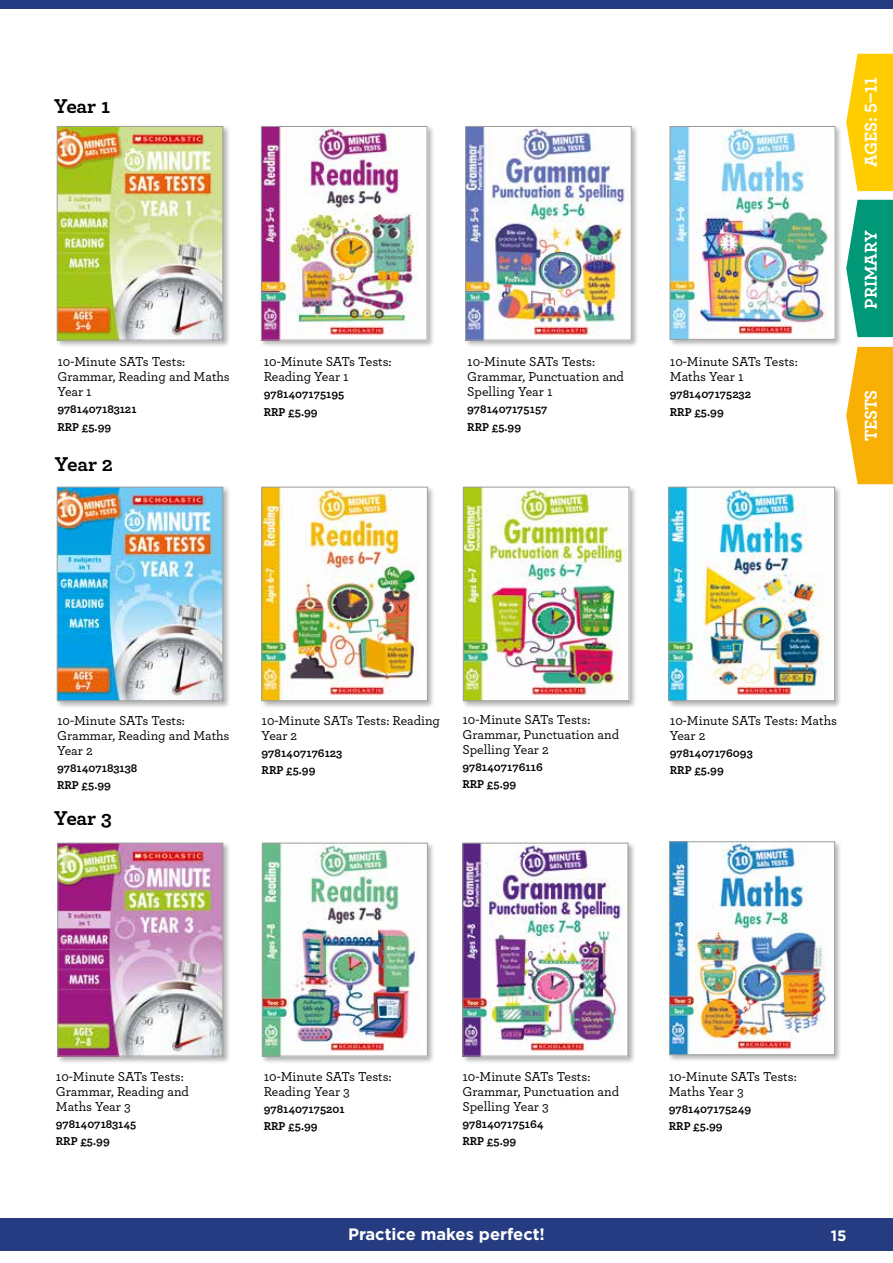
<style>
.page{position:relative;width:893px;height:1263px;background:#fff}
.page>*{position:absolute;margin:0;border:0;box-sizing:border-box;transform-origin:0 0}
.t1{font:700 21px "Archer";letter-spacing:-.01em;color:#000}
.t2{font:700 18px "Archer";letter-spacing:-.005em;color:#fff}
.t3{font:700 16.5px "Gotham";color:#fff}
.t4{font:700 15px "Gotham";color:#fff}
.t5{font:500 13.5px/15px "Archer";color:#000}
.t6{font:700 12px/17.1px "Archer";color:#000}
</style>
<div class="page">
<div style="left:0;top:1218px;width:893px;height:33px;background:#253c82"></div>
<div style="left:0;top:0;width:893px;height:9px;background:#253c82"></div>
<div style="left:260px;top:485px;width:175px;height:223px;background:#000;opacity:.3"></div>
<img style="left:264px;top:489px;width:162px;height:210px">
<div style="left:262px;top:487px;width:166px;height:214px;border:1px solid #9d9d9c"></div>
<div style="left:55px;top:485px;width:176px;height:223px;background:#000;opacity:.3"></div>
<img style="left:59px;top:489px;width:162px;height:210px">
<div style="left:57px;top:487px;width:166px;height:214px;border:1px solid #9d9d9c"></div>
<div style="left:461px;top:485px;width:176px;height:223px;background:#000;opacity:.3"></div>
<img style="left:465px;top:489px;width:162px;height:210px">
<div style="left:463px;top:487px;width:166px;height:214px;border:1px solid #9d9d9c"></div>
<div style="left:667px;top:485px;width:176px;height:223px;background:#000;opacity:.3"></div>
<img style="left:671px;top:489px;width:162px;height:210px">
<div style="left:669px;top:487px;width:166px;height:214px;border:1px solid #9d9d9c"></div>
<div style="left:260px;top:841px;width:175px;height:223px;background:#000;opacity:.3"></div>
<img style="left:264px;top:845px;width:162px;height:209px">
<div style="left:262px;top:843px;width:166px;height:213px;border:1px solid #9d9d9c"></div>
<div style="left:56px;top:841px;width:175px;height:223px;background:#000;opacity:.3"></div>
<img style="left:60px;top:845px;width:161px;height:209px">
<div style="left:58px;top:843px;width:165px;height:213px;border:1px solid #9d9d9c"></div>
<div style="left:461px;top:841px;width:175px;height:223px;background:#000;opacity:.3"></div>
<img style="left:465px;top:845px;width:161px;height:209px">
<div style="left:463px;top:843px;width:165px;height:213px;border:1px solid #9d9d9c"></div>
<div style="left:668px;top:840px;width:174px;height:222px;background:#000;opacity:.3"></div>
<img style="left:671px;top:843px;width:162px;height:210px">
<div style="left:669px;top:841px;width:166px;height:214px;border:1px solid #9d9d9c"></div>
<div style="left:260px;top:125px;width:175px;height:223px;background:#000;opacity:.3"></div>
<img style="left:263px;top:128px;width:162px;height:210px">
<div style="left:261px;top:126px;width:166px;height:214px;border:1px solid #9d9d9c"></div>
<div style="left:55px;top:125px;width:176px;height:223px;background:#000;opacity:.3"></div>
<img style="left:59px;top:128px;width:162px;height:210px">
<div style="left:57px;top:126px;width:166px;height:214px;border:1px solid #9d9d9c"></div>
<div style="left:464px;top:125px;width:175px;height:223px;background:#000;opacity:.3"></div>
<img style="left:467px;top:128px;width:162px;height:210px">
<div style="left:465px;top:126px;width:166px;height:214px;border:1px solid #9d9d9c"></div>
<div style="left:668px;top:125px;width:175px;height:222px;background:#000;opacity:.3"></div>
<img style="left:672px;top:128px;width:161px;height:210px">
<div style="left:670px;top:126px;width:165px;height:214px;border:1px solid #9d9d9c"></div>
<svg style="left:846px;top:200px;width:47px;height:137px;background:#1fa488"></svg>
<svg style="left:846px;top:347px;width:47px;height:137px;background:#f9b923"></svg>
<svg style="left:846px;top:54px;width:47px;height:137px;background:#ffd21f"></svg>
<h1 class="t1" style="left:54px;top:89px;width:57px">Year 1</h1>
<p class="t5" style="left:57px;top:354px;width:174px">10-Minute SATs Tests:<br>Grammar, Reading and Maths<br>Year 1</p>
<p class="t6" style="left:57px;top:400px;width:81px">9781407183121<br>RRP £5.99</p>
<h1 class="t1" style="left:55px;top:447px;width:59px">Year 2</h1>
<p class="t5" style="left:264px;top:354px;width:129px">10-Minute SATs Tests:<br>Reading Year 1</p>
<p class="t6" style="left:264px;top:385px;width:82px">9781407175195<br>RRP £5.99</p>
<p class="t5" style="left:467px;top:354px;width:158px">10-Minute SATs Tests:<br>Grammar, Punctuation and<br>Spelling Year 1</p>
<p class="t6" style="left:467px;top:400px;width:82px">9781407175157<br>RRP £5.99</p>
<p class="t5" style="left:670px;top:354px;width:129px">10-Minute SATs Tests:<br>Maths Year 1</p>
<p class="t6" style="left:670px;top:385px;width:83px">9781407175232<br>RRP £5.99</p>
<h2 class="t2" style="left:857px;top:167px;width:91px;rotate:-90deg">AGES: 5–11</h2>
<h2 class="t2" style="left:857px;top:309px;width:80px;rotate:-90deg">PRIMARY</h2>
<h2 class="t2" style="left:857px;top:441px;width:53px;rotate:-90deg">TESTS</h2>
<p class="t5" style="left:57px;top:712px;width:174px">10-Minute SATs Tests:<br>Grammar, Reading and Maths<br>Year 2</p>
<p class="t6" style="left:57px;top:759px;width:82px">9781407183138<br>RRP £5.99</p>
<h1 class="t1" style="left:54px;top:801px;width:59px">Year 3</h1>
<p class="t5" style="left:262px;top:712px;width:180px">10-Minute SATs Tests: Reading<br>Year 2</p>
<p class="t6" style="left:262px;top:744px;width:82px">9781407176123<br>RRP £5.99</p>
<p class="t5" style="left:462px;top:711px;width:158px">10-Minute SATs Tests:<br>Grammar, Punctuation and<br>Spelling Year 2</p>
<p class="t6" style="left:462px;top:758px;width:82px">9781407176116<br>RRP £5.99</p>
<p class="t5" style="left:670px;top:712px;width:169px">10-Minute SATs Tests: Maths<br>Year 2</p>
<p class="t6" style="left:670px;top:744px;width:84px">9781407176093<br>RRP £5.99</p>
<p class="t5" style="left:56px;top:1068px;width:135px">10-Minute SATs Tests:<br>Grammar, Reading and<br>Maths Year 3</p>
<p class="t6" style="left:56px;top:1114px;width:82px">9781407183145<br>RRP £5.99</p>
<p class="t5" style="left:264px;top:1068px;width:129px">10-Minute SATs Tests:<br>Reading Year 3</p>
<p class="t6" style="left:264px;top:1099px;width:83px">9781407175201<br>RRP £5.99</p>
<p class="t5" style="left:462px;top:1068px;width:158px">10-Minute SATs Tests:<br>Grammar, Punctuation and<br>Spelling Year 3</p>
<p class="t6" style="left:462px;top:1114px;width:83px">9781407175164<br>RRP £5.99</p>
<p class="t3" style="left:348px;top:1225px;width:198px">Practice makes perfect!</p>
<p class="t5" style="left:669px;top:1068px;width:129px">10-Minute SATs Tests:<br>Maths Year 3</p>
<p class="t6" style="left:669px;top:1099px;width:84px">9781407175249<br>RRP £5.99</p>
<p class="t4" style="left:831px;top:1227px;width:17px">15</p>
</div>
